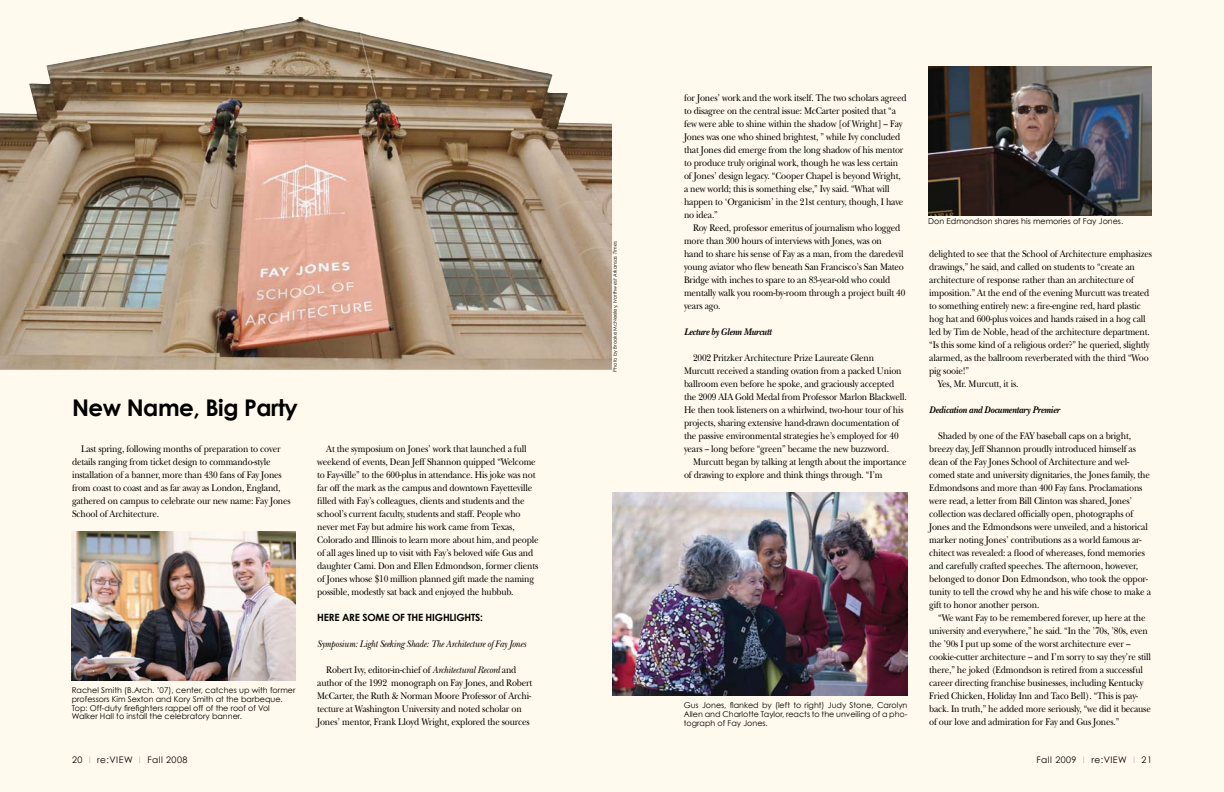
<style>
.page{position:relative;width:1224px;height:792px;background:#fffaed}
.page>*{position:absolute;margin:0;border:0;box-sizing:border-box;transform-origin:0 0}
.t1{font:700 23px "Century Gothic";letter-spacing:-.02em;color:#000}
.t2{font:10px/13px "New Baskerville";letter-spacing:-.02em;color:#000;scale:.9 1}
.t3{font:italic 10px "New Baskerville";letter-spacing:-.02em;color:#000;scale:.9 1}
.t4{font:italic 700 10px "New Baskerville";letter-spacing:-.02em;color:#000;scale:.9 1}
.t5{font:700 10px "Century Gothic";letter-spacing:-.02em;color:#000}
.t6{font:9px "Century Gothic";letter-spacing:.05em;color:#000}
.t7{font:8px/9px "Century Gothic";color:#000}
.t8{font:5px "Century Gothic";color:#000}
.s1{font-style:italic}
.s2{color:#bcbdc0}
</style>
<div class="page">
<img style="left:0;top:17px;width:612px;height:353px">
<img style="left:928px;top:67px;width:224px;height:149px">
<img style="left:612px;top:492px;width:296px;height:204px">
<img style="left:72px;top:531px;width:224px;height:149px">
<h1 class="t1" style="left:72px;top:393px;width:227px">NEW NAME, BIG PARTY</h1>
<p class="t2" style="left:72px;top:442px;width:244px;text-indent:9px">Last spring, following months of preparation to cover details ranging from ticket design to commando-style installation of a banner, more than 430 fans of Fay Jones from coast to coast and as far away as London, England, gathered on campus to celebrate our new name: Fay Jones School of Architecture.</p>
<p class="t2" style="left:317px;top:442px;width:247px;text-indent:9px">At the symposium on Jones’ work that launched a full weekend of events, Dean Jeff Shannon quipped “Welcome to Fay-ville” to the 600-plus in attendance. His joke was not far off the mark as the campus and downtown Fayetteville filled with Fay’s colleagues, clients and students and the school’s current faculty, students and staff. People who never met Fay but admire his work came from Texas, Colorado and Illinois to learn more about him, and people of all ages lined up to visit with Fay’s beloved wife Gus and daughter Cami. Don and Ellen Edmondson, former clients of Jones whose $10 million planned gift made the naming possible, modestly sat back and enjoyed the hubbub.</p>
<p class="t5" style="left:317px;top:611px;width:167px">HERE ARE SOME OF THE HIGHLIGHTS:</p>
<p class="t3" style="left:317px;top:638px;width:234px">Symposium: Light Seeking Shade: The Architecture of Fay Jones</p>
<p class="t2" style="left:317px;top:663px;width:240px;text-indent:9px">Robert Ivy, editor-in-chief of <span class="s1">Architectural Record</span> and author of the 1992 monograph on Fay Jones, and Robert McCarter, the Ruth &amp; Norman Moore Professor of Archi&shy;tecture at Washington University and noted scholar on Jones’ mentor, Frank Lloyd Wright, explored the sources</p>
<p class="t6" style="left:72px;top:754px;width:117px">20 <span class="s2">I</span> re:VI EW <span class="s2">I</span> Fall 2008</p>
<p class="t7" style="left:72px;top:685px;width:225px">Rachel Smith (B.Arch. ’07), center, catches up with former professors Kim Sexton and Kory Smith at the barbeque.<br>Top: Off-duty firefighters rappel off of the roof of Vol</p>
<p class="t7" style="left:72px;top:711px;width:172px">Walker Hall to install the celebratory banner.</p>
<p class="t8" style="left:612px;top:372px;width:132px;rotate:-90deg">Photo by Brooke McNeeley, <span class="s1">Northwest Arkansas Times</span></p>
<p class="t2" style="left:684px;top:91px;width:249px">for Jones’ work and the work itself. The two scholars agreed to disagree on the central issue: McCarter posited that “a few were able to shine within the shadow [of Wright] – Fay Jones was one who shined brightest, ” while Ivy concluded that Jones did emerge from the long shadow of his mentor to produce truly original work, though he was less certain of Jones’ design legacy. “Cooper Chapel is beyond Wright, a new world; this is something else,” Ivy said. “What will happen to ‘Organicism’ in the 21st century, though, I have no idea.”</p>
<p class="t2" style="left:684px;top:221px;width:247px;text-indent:9px">Roy Reed, professor emeritus of journalism who logged more than 300 hours of interviews with Jones, was on<br>hand to share his sense of Fay as a man, from the daredevil young aviator who flew beneath San Francisco’s San Mateo Bridge with inches to spare to an 83-year-old who could mentally walk you room-by-room through a project built 40 years ago.</p>
<p class="t4" style="left:684px;top:326px;width:99px">Lecture by Glenn Murcutt</p>
<p class="t2" style="left:684px;top:351px;width:249px;text-indent:9px">2002 Pritzker Architecture Prize Laureate Glenn Murcutt received a standing ovation from a packed Union ballroom even before he spoke, and graciously accepted the 2009 AIA Gold Medal from Professor Marlon Blackwell.<br>He then took listeners on a whirlwind, two-hour tour of his projects, sharing extensive hand-drawn documentation of the passive environmental strategies he’s employed for 40 years – long before “green” became the new buzzword.</p>
<p class="t2" style="left:684px;top:455px;width:249px;text-indent:9px">Murcutt began by talking at length about the importance of drawing to explore and think things through. “I’m</p>
<p class="t7" style="left:684px;top:700px;width:225px;text-align:justify">Gus Jones, flanked by (left to right) Judy Stone, Carolyn Allen and Charlotte Taylor, reacts to the unveiling of a pho&shy;tograph of Fay Jones.</p>
<p class="t7" style="left:928px;top:216px;width:197px">Don Edmondson shares his memories of Fay Jones.</p>
<p class="t2" style="left:929px;top:247px;width:249px">delighted to see that the School of Architecture emphasizes</p>
<p class="t2" style="left:929px;top:260px;width:230px">drawings,” he said, and called on students to “create an</p>
<p class="t2" style="left:929px;top:273px;width:229px">architecture of response rather than an architecture of</p>
<p class="t2" style="left:929px;top:286px;width:246px">imposition.” At the end of the evening Murcutt was treated</p>
<p class="t2" style="left:929px;top:299px;width:237px">to something entirely new: a fire-engine red, hard plastic</p>
<p class="t2" style="left:929px;top:312px;width:242px">hog hat and 600-plus voices and hands raised in a hog call</p>
<p class="t2" style="left:929px;top:325px;width:247px">led by Tim de Noble, head of the architecture department.</p>
<p class="t2" style="left:929px;top:338px;width:246px">“Is this some kind of a religious order?” he queried, slightly</p>
<p class="t2" style="left:929px;top:351px;width:245px">alarmed, as the ballroom reverberated with the third “Woo</p>
<p class="t2" style="left:929px;top:364px;width:46px">pig sooie!”</p>
<p class="t2" style="left:938px;top:377px;width:91px">Yes, Mr. Murcutt, it is.</p>
<p class="t4" style="left:929px;top:404px;width:147px">Dedication and Documentary Premier</p>
<p class="t2" style="left:929px;top:429px;width:248px;text-indent:9px">Shaded by one of the FAY baseball caps on a bright, breezy day, Jeff Shannon proudly introduced himself as dean of the Fay Jones School of Architecture and wel&shy;comed state and university dignitaries, the Jones family, the Edmondsons and more than 400 Fay fans. Proclamations were read, a letter from Bill Clinton was shared, Jones’ collection was declared officially open, photographs of Jones and the Edmondsons were unveiled, and a historical marker noting Jones’ contributions as a world famous ar&shy;chitect was revealed: a flood of whereases, fond memories and carefully crafted speeches. The afternoon, however, belonged to donor Don Edmondson, who took the oppor&shy;tunity to tell the crowd why he and his wife chose to make a gift to honor another person.</p>
<p class="t2" style="left:929px;top:611px;width:248px;text-indent:9px">“We want Fay to be remembered forever, up here at the university and everywhere,” he said. “In the ’70s, ’80s, even the ’90s I put up some of the worst architecture ever – cookie-cutter architecture – and I’m sorry to say they’re still there,” he joked (Edmondson is retired from a successful career directing franchise businesses, including Kentucky Fried Chicken, Holiday Inn and Taco Bell). “This is pay&shy;back. In truth,” he added more seriously, “we did it because of our love and admiration for Fay and Gus Jones.”</p>
<p class="t6" style="left:1036px;top:754px;width:117px">Fall 2009 <span class="s2">I</span> re:VI EW <span class="s2">I</span> 21</p>
</div>
